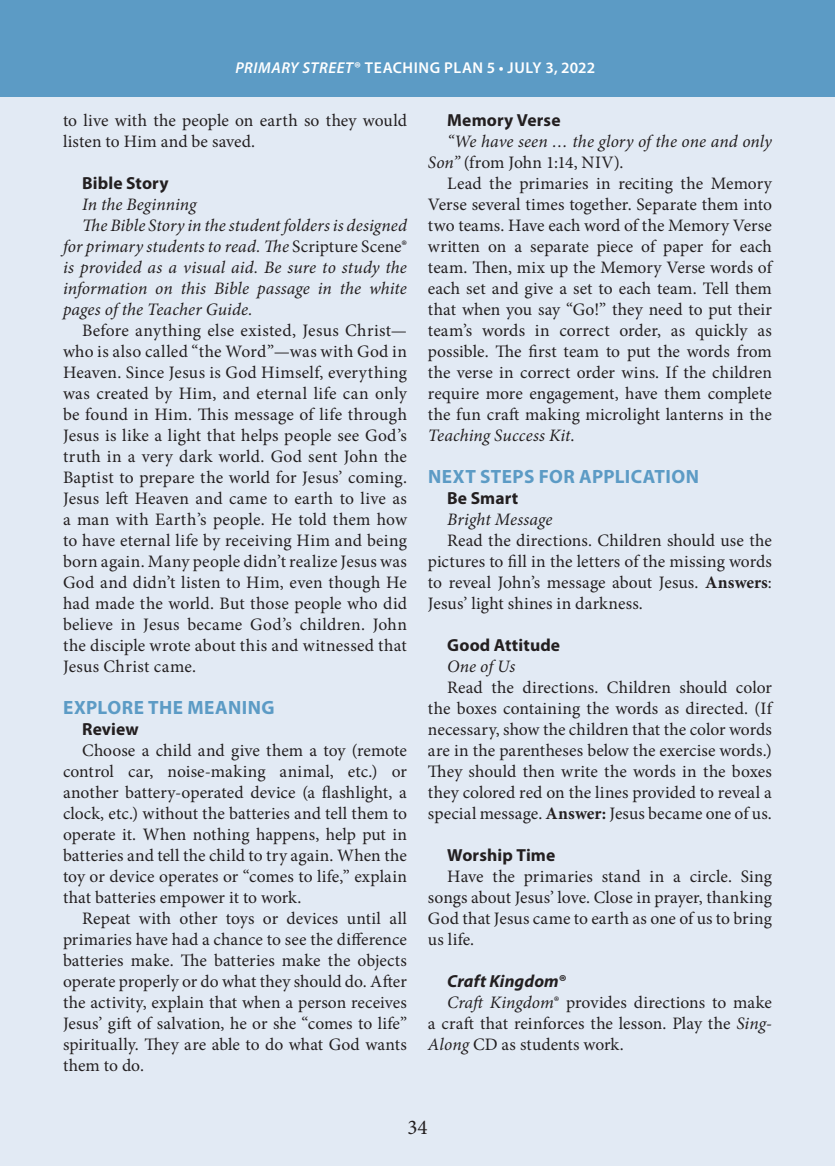
<style>
.page{position:relative;width:835px;height:1166px;background:#e2eaf4}
.page>*{position:absolute;margin:0;border:0;box-sizing:border-box;transform-origin:0 0}
.t1{font:21px "Minion Pro";color:#231f20}
.t2{font:700 19.25px "Myriad Pro";letter-spacing:.025em;color:#5c9bc5}
.t3{font:17.5px/21px "Minion Pro";letter-spacing:.005em;color:#231f20;text-align:justify}
.t4{font:italic 17.5px/21px "Minion Pro";letter-spacing:.005em;color:#231f20}
.t5{font:700 17.5px "Myriad Pro";letter-spacing:.005em;color:#231f20}
.t6{font:italic 700 17.5px "Myriad Pro";letter-spacing:.005em;color:#231f20}
.t7{font:600 15.75px "Myriad Pro";letter-spacing:.035em;color:#fff}
.s1{font-style:italic}
.s2{font-style:normal}
.s3{font-weight:700}
</style>
<div class="page">
<div style="left:0;top:0;width:835px;height:96px;background:#5c9bc5"></div>
<p class="t7" style="left:235px;top:58px;width:361px"><span class="s1">PRIMARY STREET</span>® TEACHING PLAN 5 • JULY 3, 2022</p>
<p class="t3" style="left:63px;top:110px;width:345px">to live with the people on earth so they would listen to Him and be saved.</p>
<p class="t5" style="left:82px;top:173px;width:88px">Bible Story</p>
<p class="t4" style="left:82px;top:193px;width:116px">In the Beginning</p>
<p class="t4" style="left:82px;top:214px;width:326px">The Bible Story in the student folders is designed</p>
<p class="t4" style="left:63px;top:235px;width:345px">for primary students to read. The <span class="s2">Scripture Scene®</span></p>
<p class="t4" style="left:63px;top:256px;width:345px">is provided as a visual aid. Be sure to study the</p>
<p class="t4" style="left:63px;top:277px;width:345px">information on this Bible passage in the white</p>
<p class="t4" style="left:63px;top:298px;width:191px">pages of the Teacher Guide.</p>
<p class="t3" style="left:63px;top:320px;width:345px;text-indent:19px">Before anything else existed, Jesus Christ— who is also called “the Word”—was with God in Heaven. Since Jesus is God Himself, everything was created by Him, and eternal life can only be found in Him. This message of life through Jesus is like a light that helps people see God’s truth in a very dark world. God sent John the Baptist to prepare the world for Jesus’ coming.<br>Jesus left Heaven and came to earth to live as a man with Earth’s people. He told them how to have eternal life by receiving Him and being born again. Many people didn’t realize Jesus was God and didn’t listen to Him, even though He had made the world. But those people who did believe in Jesus became God’s children. John the disciple wrote about this and witnessed that Jesus Christ came.</p>
<p class="t2" style="left:63px;top:696px;width:213px">EXPLORE THE MEANING</p>
<p class="t5" style="left:82px;top:719px;width:58px">Review</p>
<p class="t3" style="left:63px;top:740px;width:345px;text-indent:19px">Choose a child and give them a toy (remote control car, noise-making animal, etc.) or another battery-operated device (a flashlight, a clock, etc.) without the batteries and tell them to operate it. When nothing happens, help put in batteries and tell the child to try again. When the toy or device operates or “comes to life,” explain that batteries empower it to work.</p>
<p class="t3" style="left:63px;top:908px;width:345px;text-indent:19px">Repeat with other toys or devices until all primaries have had a chance to see the difference batteries make. The batteries make the objects operate properly or do what they should do. After the activity, explain that when a person receives Jesus’ gift of salvation, he or she “comes to life” spiritually. They are able to do what God wants them to do.</p>
<p class="t5" style="left:447px;top:110px;width:115px">Memory Verse</p>
<p class="t4" style="left:428px;top:131px;width:345px;text-indent:19px">“We have seen … the glory of the one and only<br>Son” <span class="s2">(from John 1:14, NIV).</span></p>
<p class="t3" style="left:428px;top:173px;width:345px;text-indent:19px">Lead the primaries in reciting the Memory Verse several times together. Separate them into two teams. Have each word of the Memory Verse written on a separate piece of paper for each team. Then, mix up the Memory Verse words of each set and give a set to each team. Tell them that when you say “Go!” they need to put their team’s words in correct order, as quickly as possible. The first team to put the words from the verse in correct order wins. If the children require more engagement, have them complete the fun craft making microlight lanterns in the <span class="s1">Teaching Success Kit</span>.</p>
<p class="t2" style="left:428px;top:466px;width:272px">NEXT STEPS FOR APPLICATION</p>
<p class="t5" style="left:447px;top:488px;width:72px">Be Smart</p>
<p class="t4" style="left:447px;top:509px;width:107px">Bright Message</p>
<p class="t3" style="left:428px;top:530px;width:345px;text-indent:19px">Read the directions. Children should use the pictures to fill in the letters of the missing words to reveal John’s message about Jesus. <span class="s3">Answers</span>:<br>Jesus’ light shines in darkness.</p>
<p class="t5" style="left:447px;top:635px;width:114px">Good Attitude</p>
<p class="t4" style="left:447px;top:656px;width:69px">One of Us</p>
<p class="t3" style="left:428px;top:677px;width:345px;text-indent:19px">Read the directions. Children should color the boxes containing the words as directed. (If necessary, show the children that the color words are in the parentheses below the exercise words.)<br>They should then write the words in the boxes they colored red on the lines provided to reveal a special message. <span class="s3">Answer:</span> Jesus became one of us.</p>
<p class="t5" style="left:447px;top:845px;width:110px">Worship Time</p>
<p class="t3" style="left:428px;top:866px;width:345px;text-indent:19px">Have the primaries stand in a circle. Sing songs about Jesus’ love. Close in prayer, thanking God that Jesus came to earth as one of us to bring us life.</p>
<p class="t6" style="left:447px;top:971px;width:121px">Craft Kingdom<span class="s2">®</span></p>
<p class="t3" style="left:428px;top:992px;width:345px;text-indent:19px"><span class="s1">Craft Kingdom</span>® provides directions to make a craft that reinforces the lesson. Play the <span class="s1">Sing-Along</span> CD as students work.</p>
<p class="t1" style="left:407px;top:1113px;width:22px">34</p>
</div>
